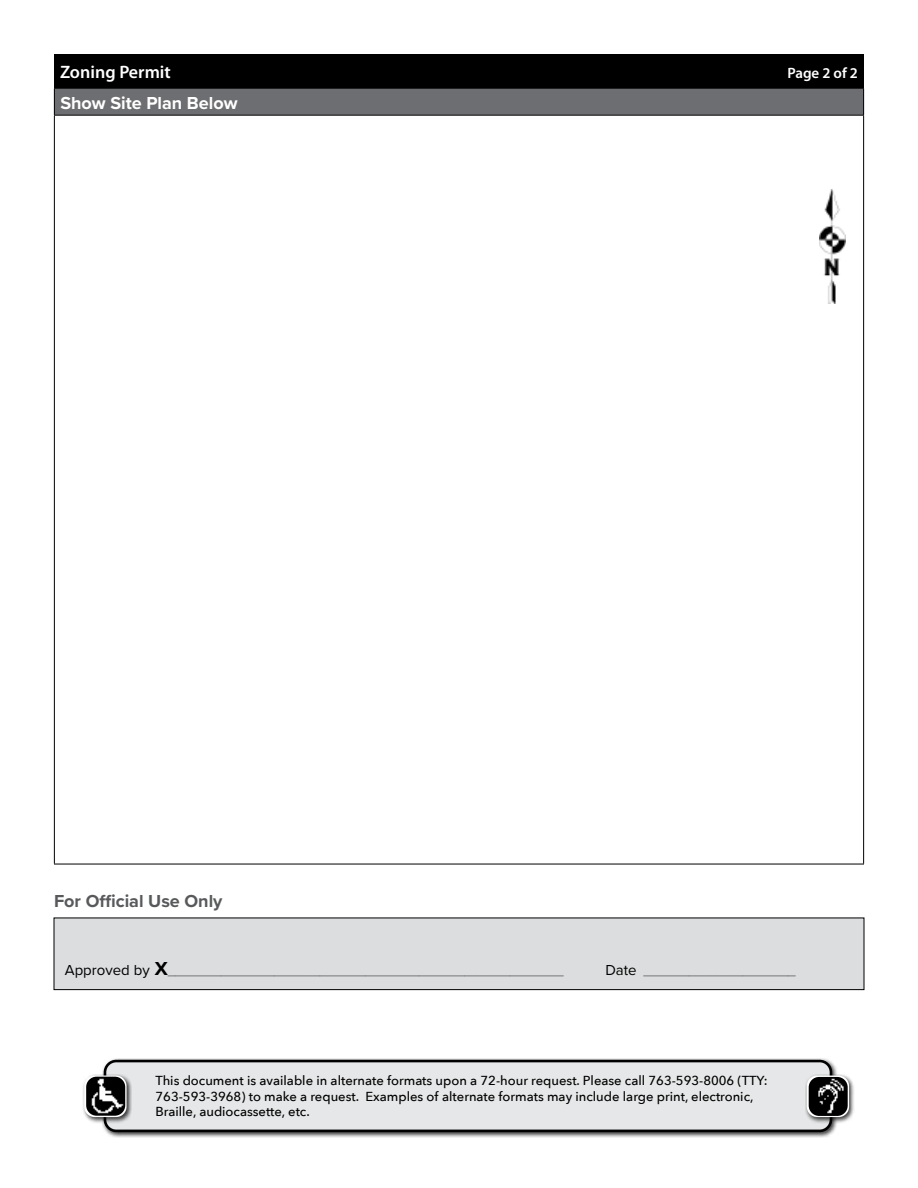
<style>
.page{position:relative;width:918px;height:1188px;background:#fff}
.page>*{position:absolute;margin:0;border:0;box-sizing:border-box;transform-origin:0 0}
.t1{font:700 18px "Proxima Nova";color:#58595b}
.t2{font:700 18px "Proxima Nova";color:#fff}
.t3{font:600 18px "Myriad Pro";color:#fff}
.t4{font:600 15px "Myriad Pro";color:#fff}
.t5{font:13.5px "Proxima Nova";color:#58595b}
.t6{font:500 13.05px/15.6px "Avenir Next";color:#000}
.s1{font-size:15px;color:#000}
.s2{font-weight:700;font-size:19.5px;color:#000}
</style>
<div class="page">
<div style="left:54px;top:88px;width:810px;height:27px;background:#6d6e71"></div>
<hr style="left:54px;top:116px;width:1px;height:748px;background:#000">
<hr style="left:863px;top:116px;width:1px;height:748px;background:#000">
<hr style="left:54px;top:115px;width:810px;height:1px;background:#000">
<hr style="left:54px;top:864px;width:810px;height:1px;background:#000">
<hr style="left:54px;top:88px;width:810px;height:1px;background:#000">
<svg style="left:54px;top:89px;width:1px;height:26px"></svg>
<svg style="left:863px;top:89px;width:1px;height:26px"></svg>
<img style="left:819px;top:190px;width:27px;height:114px">
<div style="left:54px;top:918px;width:810px;height:72px;background:#dcddde"></div>
<div style="left:54px;top:918px;width:810px;height:72px;border:1px solid #000"></div>
<div style="left:54px;top:54px;width:810px;height:34px;background:#000"></div>
<div style="left:102px;top:1058px;width:736px;height:79px;background:#000;opacity:.75"></div>
<div style="left:105px;top:1061px;width:726px;height:70px;background:#e6e7e8;border-radius:11px"></div>
<div style="left:104px;top:1060px;width:728px;height:72px;border:3px solid #000;border-radius:11px"></div>
<div style="left:82px;top:1074px;width:50px;height:49px;background:#000;opacity:.75"></div>
<svg style="left:84px;top:1076px;width:43px;height:41px"></svg>
<img style="left:86px;top:1077px;width:39px;height:39px">
<div style="left:805px;top:1074px;width:49px;height:49px;background:#000;opacity:.75"></div>
<svg style="left:807px;top:1076px;width:42px;height:41px"></svg>
<img style="left:809px;top:1077px;width:39px;height:39px">
<h1 class="t3" style="left:60px;top:60px;width:112px">Zoning Permit</h1>
<p class="t4" style="left:787px;top:63px;width:72px">Page 2 of 2</p>
<h1 class="t2" style="left:60px;top:90px;width:179px">Show Site Plan Below</h1>
<h1 class="t1" style="left:54px;top:888px;width:170px">For Official Use Only</h1>
<p class="t5" style="left:65px;top:961px;width:500px"><span class="s1">Approved by</span> <span class="s2">X</span>____________________________________________________</p>
<p class="t5" style="left:605px;top:961px;width:192px"><span class="s1">Date</span> ____________________</p>
<p class="t6" style="left:156px;top:1072px;width:614px">This document is available in alternate formats upon a 72-hour request. Please call 763-593-8006 (TTY:<br>763-593-3968) to make a request. Examples of alternate formats may include large print, electronic,<br>Braille, audiocassette, etc.</p>
</div>
